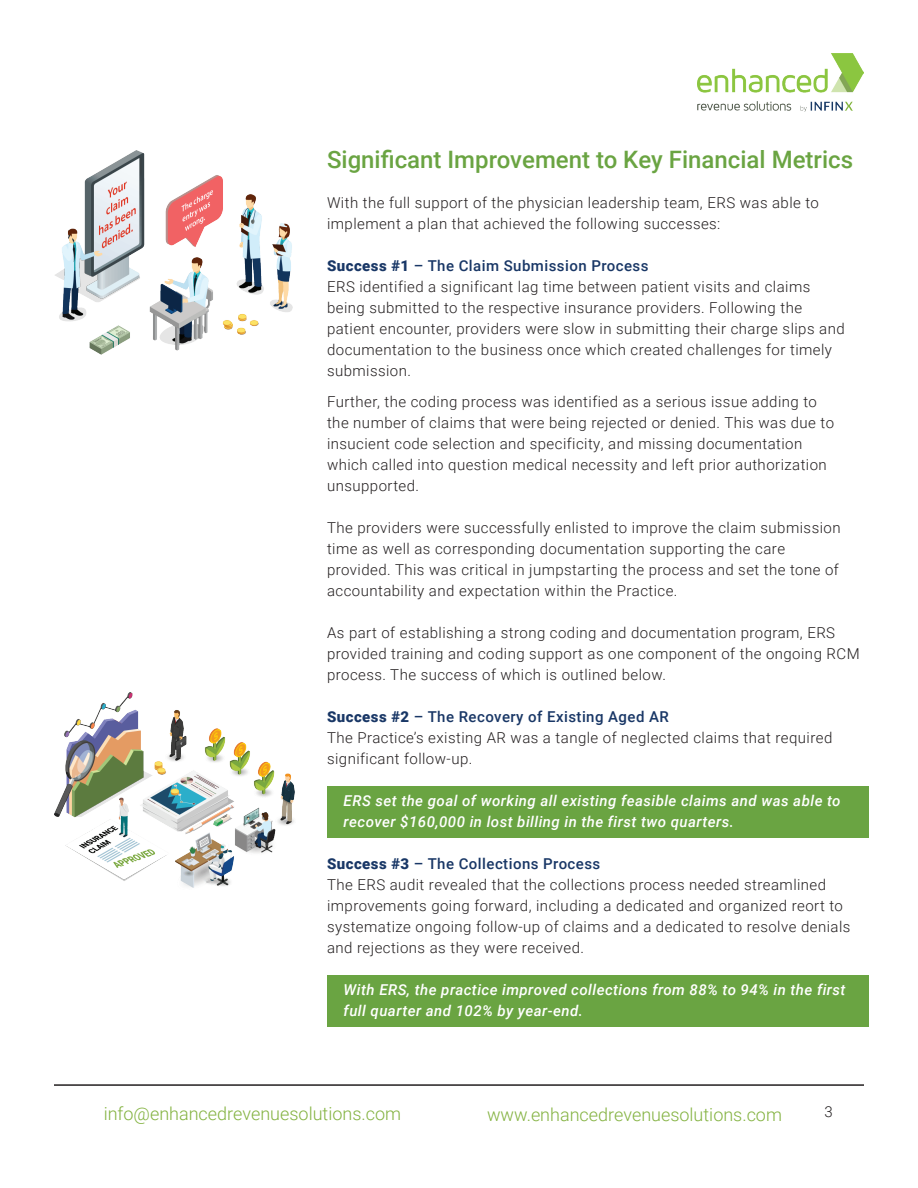
<style>
.page{position:relative;width:918px;height:1188px;background:#fff}
.page>*{position:absolute;margin:0;border:0;box-sizing:border-box;transform-origin:0 0}
.t1{font:500 24px "Roboto";color:#6aa442}
.t2{font:300 18px "Roboto";color:#83b240}
.t3{font:300 15px/21px "Roboto";letter-spacing:.03em;color:#231f20}
.t4{font:italic 500 15px/21px "Roboto";letter-spacing:.03em;color:#fff}
.s1{font-weight:900;color:#193766}
.s2{font-weight:500;color:#193766}
</style>
<div class="page">
<hr style="left:54px;top:1084px;width:810px;height:2px;background:#231f20">
<img style="left:697px;top:54px;width:167px;height:58px">
<div style="left:327px;top:786px;width:541px;height:52px;background:#6aa442"></div>
<div style="left:327px;top:976px;width:541px;height:51px;background:#6aa442"></div>
<img style="left:55px;top:150px;width:237px;height:204px">
<img style="left:54px;top:692px;width:241px;height:196px">
<h1 class="t1" style="left:327px;top:143px;width:528px">Significant Improvement to Key Financial Metrics</h1>
<p class="t3" style="left:327px;top:192px;width:494px">With the full support of the physician leadership team, ERS was able to implement a plan that achieved the following successes:</p>
<p class="t3" style="left:327px;top:255px;width:519px"><span class="s1">Success #1</span> <span class="s2">– The Claim Submission Process<br></span>ERS identified a significant lag time between patient visits and claims being submitted to the respective insurance providers. Following the patient encounter, providers were slow in submitting their charge slips and documentation to the business once which created challenges for timely submission.</p>
<p class="t3" style="left:327px;top:391px;width:509px">Further, the coding process was identified as a serious issue adding to the number of claims that were being rejected or denied. This was due to insucient code selection and specificity, and missing documentation which called into question medical necessity and left prior authorization unsupported.</p>
<p class="t3" style="left:327px;top:517px;width:515px">The providers were successfully enlisted to improve the claim submission time as well as corresponding documentation supporting the care provided. This was critical in jumpstarting the process and set the tone of accountability and expectation within the Practice.</p>
<p class="t3" style="left:327px;top:622px;width:534px">As part of establishing a strong coding and documentation program, ERS provided training and coding support as one component of the ongoing RCM process. The success of which is outlined below.</p>
<p class="t3" style="left:327px;top:706px;width:507px"><span class="s1">Success #2</span> <span class="s2">– The Recovery of Existing Aged AR<br></span>The Practice’s existing AR was a tangle of neglected claims that required significant follow-up.</p>
<p class="t4" style="left:344px;top:790px;width:498px">ERS set the goal of working all existing feasible claims and was able to recover $160,000 in lost billing in the first two quarters.</p>
<p class="t3" style="left:327px;top:853px;width:525px"><span class="s1">Success #3</span> <span class="s2">– The Collections Process<br></span>The ERS audit revealed that the collections process needed streamlined improvements going forward, including a dedicated and organized reort to systematize ongoing follow-up of claims and a dedicated to resolve denials and rejections as they were received.</p>
<p class="t4" style="left:344px;top:979px;width:503px">With ERS, the practice improved collections from 88% to 94% in the first full quarter and 102% by year-end.</p>
<p class="t2" style="left:104px;top:1101px;width:299px">info@enhancedrevenuesolutions.com</p>
<p class="t2" style="left:487px;top:1102px;width:296px">www.enhancedrevenuesolutions.com</p>
<p class="t3" style="left:825px;top:1100px;width:10px">3</p>
</div>
